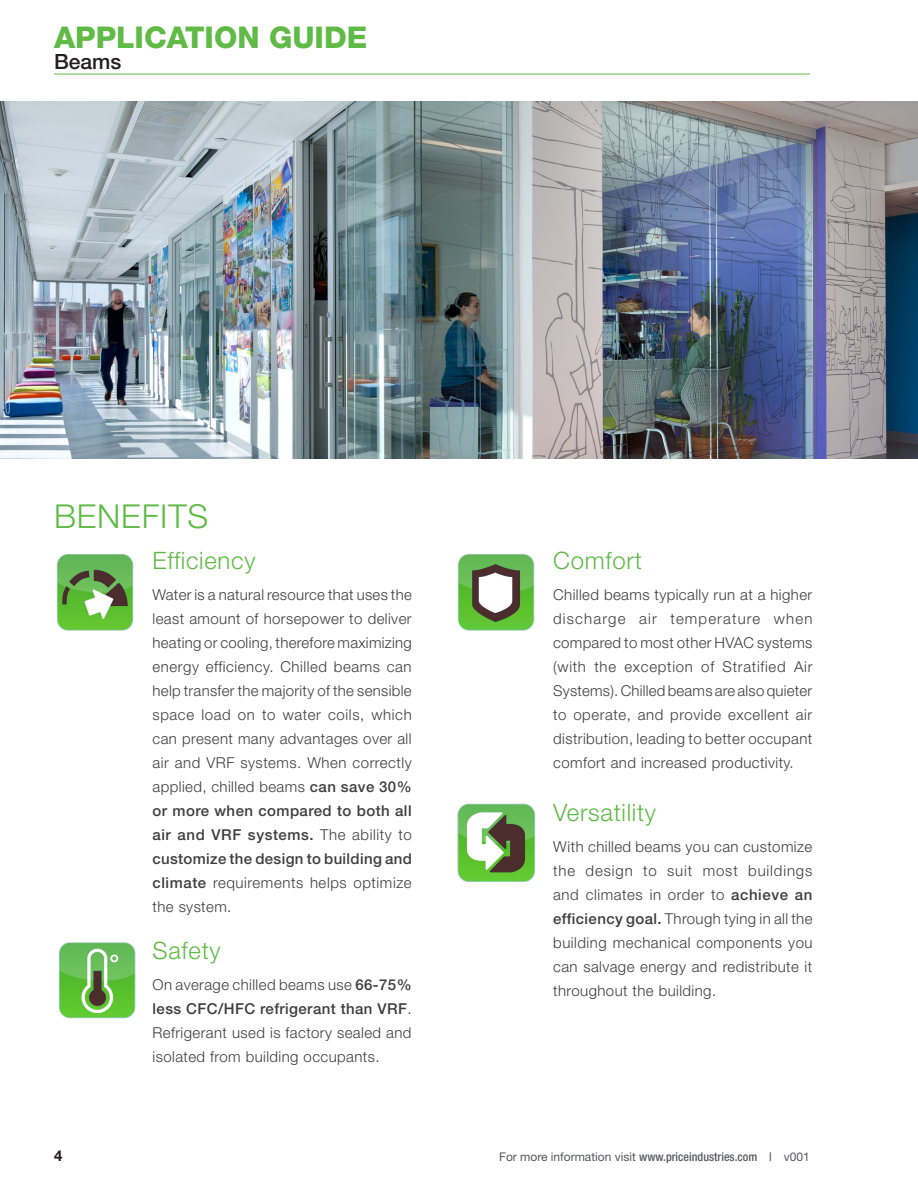
<style>
.page{position:relative;width:918px;height:1188px;background:#fff}
.page>*{position:absolute;margin:0;border:0;box-sizing:border-box;transform-origin:0 0}
.Special-Heading_2{font:300 33px "Helvetica Neue LT Std";letter-spacing:.025em;color:#60bb46}
.t1{font:800 30px "Helvetica Neue LT Std";color:#60bb46}
.Special-Heading_3{font:300 24px "Helvetica Neue LT Std";letter-spacing:.03em;color:#60bb46}
.t2{font:500 21px "Helvetica Neue LT Std";color:#231f20}
.Special-Body{font:300 15px/24px "Helvetica Neue LT Std";letter-spacing:.03em;color:#3e3e3f;text-align:justify}
.t3{font:700 15px "Helvetica Neue LT Std";color:#231f20}
.t4{font:12px "Helvetica Neue LT Std";color:#57585a}
.s1{font-weight:500}
.s2{font-weight:500;font-stretch:condensed}
</style>
<div class="page">
<img style="left:0;top:101px;width:918px;height:358px">
<img style="left:56px;top:554px;width:78px;height:77px">
<img style="left:457px;top:554px;width:78px;height:77px">
<img style="left:457px;top:803px;width:79px;height:78px">
<img style="left:58px;top:942px;width:78px;height:77px">
<hr style="left:54px;top:74px;width:756px;height:1px;background:#60bb46">
<h2 class="t1" style="left:54px;top:20px;width:315px">APPLICATION GUIDE</h2>
<h3 class="t2" style="left:54px;top:49px;width:69px">Beams</h3>
<p class="Special-Heading_2" style="left:54px;top:496px;width:156px">BENEFITS</p>
<p class="Special-Heading_3" style="left:153px;top:546px;width:104px">Efficiency</p>
<p class="Special-Body" style="left:153px;top:582px;width:261px">Water is a natural resource that uses the least amount of horsepower to deliver heating or cooling, therefore maximizing energy efficiency. Chilled beams can help transfer the majority of the sensible space load on to water coils, which can present many advantages over all air and VRF systems. When correctly applied, chilled beams <span class="s1">can save 30% or more when compared to both all air and VRF systems.</span> The ability to <span class="s1">customize the design to building and climate</span> requirements helps optimize the system.</p>
<p class="Special-Heading_3" style="left:153px;top:936px;width:70px">Safety</p>
<p class="Special-Body" style="left:153px;top:972px;width:261px">On average chilled beams use <span class="s1">66-75% less CFC/HFC refrigerant than VRF</span>.<br>Refrigerant used is factory sealed and isolated from building occupants.</p>
<p class="Special-Heading_3" style="left:553px;top:546px;width:90px">Comfort</p>
<p class="Special-Body" style="left:553px;top:582px;width:261px">Chilled beams typically run at a higher discharge air temperature when compared to most other HVAC systems (with the exception of Stratified Air Systems). Chilled beams are also quieter to operate, and provide excellent air distribution, leading to better occupant comfort and increased productivity.</p>
<p class="Special-Heading_3" style="left:553px;top:798px;width:104px">Versatility</p>
<p class="Special-Body" style="left:553px;top:834px;width:261px">With chilled beams you can customize the design to suit most buildings and climates in order to <span class="s1">achieve an efficiency goal.</span> Through tying in all the building mechanical components you can salvage energy and redistribute it throughout the building.</p>
<p class="t3" style="left:54px;top:1146px;width:10px">4</p>
<p class="t4" style="left:499px;top:1150px;width:312px">For more information visit <span class="s2">www.priceindustries.com |</span> v001</p>
</div>
